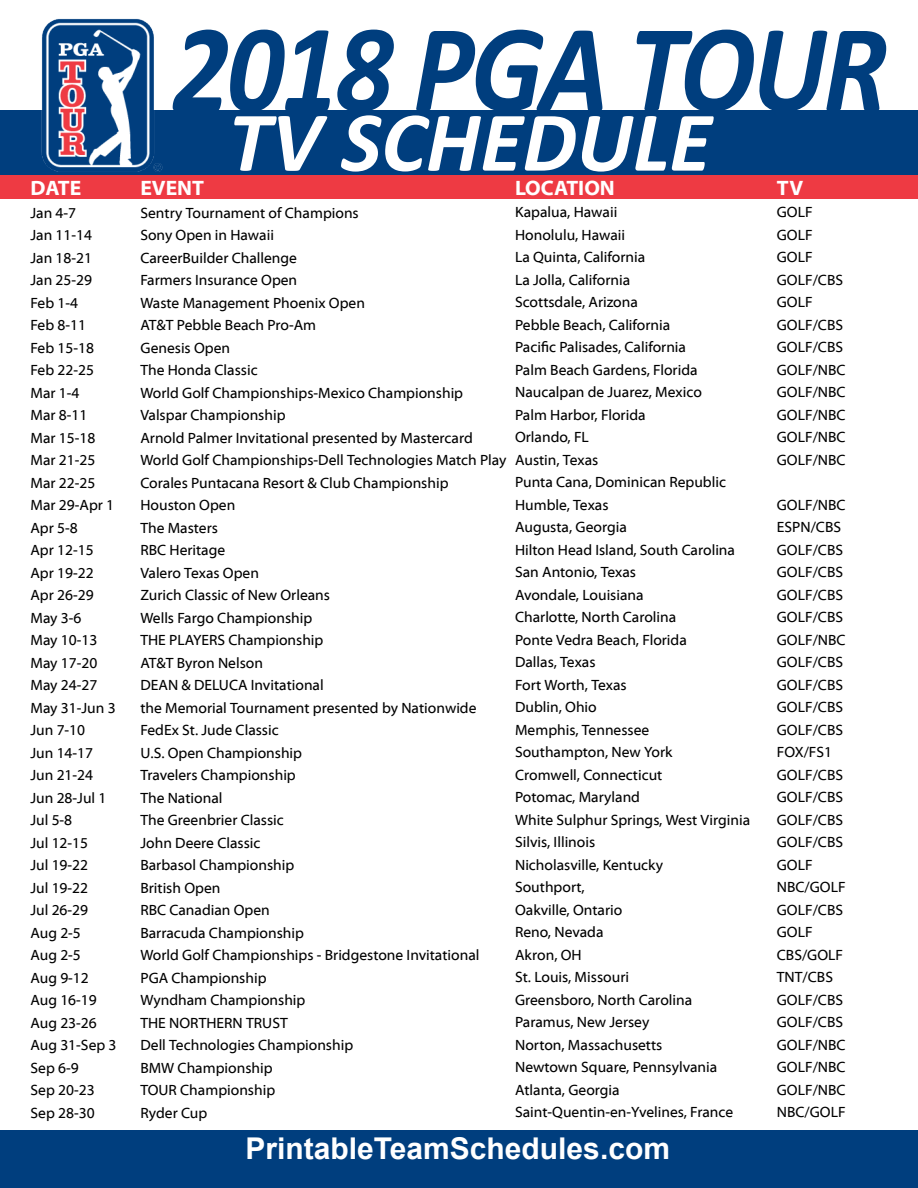
<style>
.page{position:relative;width:918px;height:1188px;background:#fff}
.page>*{position:absolute;margin:0;border:0;box-sizing:border-box;transform-origin:0 0}
.t1{font:italic 700 125.85px "Calibri";letter-spacing:-.025em;color:#003e7e;scale:.9 1}
.t2{font:italic 700 85.95px "Calibri";color:#fff}
.t3{font:italic 700 38.25px "Calibri";color:#fff;scale:.91 1}
.t4{font:700 30px "Arial";color:#fff}
.t5{font:700 21px "Myriad Web Pro";color:#fff}
.t6{font:15px/22.5px "Myriad Web Pro";color:#000}
.t7{font:15px/22.5px "Myriad Web Pro";color:#020202}
</style>
<div class="page">
<div style="left:0;top:1130px;width:918px;height:58px;background:#003e7e"></div>
<div style="left:0;top:111px;width:918px;height:85px;background:#003e7e"></div>
<div style="left:0;top:175px;width:918px;height:24px;background:#ee3a43"></div>
<img style="left:38px;top:18px;width:129px;height:154px">
<h1 class="t1" style="left:172px;top:-11px;width:796px">2018 PGA TOUR</h1>
<h2 class="t2" style="left:228px;top:88px;width:485px">TV SCHEDULE</h2>
<h3 class="t3" style="left:67px;top:126px;width:492px">NASCAR CUP SERIES SCHEDULE</h3>
<h3 class="t5" style="left:30px;top:176px;width:52px">DATE</h3>
<p class="t7" style="left:30px;top:202px;width:88px">Jan 4-7<br>Jan 11-14<br>Jan 18-21<br>Jan 25-29<br>Feb 1-4<br>Feb 8-11<br>Feb 15-18<br>Feb 22-25<br>Mar 1-4<br>Mar 8-11<br>Mar 15-18<br>Mar 21-25<br>Mar 22-25<br>Mar 29-Apr 1<br>Apr 5-8<br>Apr 12-15<br>Apr 19-22<br>Apr 26-29<br>May 3-6<br>May 10-13<br>May 17-20<br>May 24-27<br>May 31-Jun 3<br>Jun 7-10<br>Jun 14-17<br>Jun 21-24<br>Jun 28-Jul 1<br>Jul 5-8<br>Jul 12-15<br>Jul 19-22<br>Jul 19-22<br>Jul 26-29<br>Aug 2-5<br>Aug 2-5<br>Aug 9-12<br>Aug 16-19<br>Aug 23-26<br>Aug 31-Sep 3<br>Sep 6-9<br>Sep 20-23<br>Sep 28-30</p>
<h3 class="t5" style="left:515px;top:176px;width:101px">LOCATION</h3>
<p class="t6" style="left:515px;top:201px;width:237px">Kapalua, Hawaii<br>Honolulu, Hawaii<br>La Quinta, California<br>La Jolla, California<br>Scottsdale, Arizona<br>Pebble Beach, California<br>Pacific Palisades, California<br>Palm Beach Gardens, Florida<br>Naucalpan de Juarez, Mexico<br>Palm Harbor, Florida<br>Orlando, FL<br>Austin, Texas<br>Punta Cana, Dominican Republic<br>Humble, Texas<br>Augusta, Georgia<br>Hilton Head Island, South Carolina<br>San Antonio, Texas<br>Avondale, Louisiana<br>Charlotte, North Carolina<br>Ponte Vedra Beach, Florida<br>Dallas, Texas<br>Fort Worth, Texas<br>Dublin, Ohio<br>Memphis, Tennessee<br>Southampton, New York<br>Cromwell, Connecticut<br>Potomac, Maryland<br>White Sulphur Springs, West Virginia<br>Silvis, Illinois<br>Nicholasville, Kentucky<br>Southport,<br>Oakville, Ontario<br>Reno, Nevada<br>Akron, OH<br>St. Louis, Missouri<br>Greensboro, North Carolina<br>Paramus, New Jersey<br>Norton, Massachusetts<br>Newtown Square, Pennsylvania<br>Atlanta, Georgia<br>Saint-Quentin-en-Yvelines, France</p>
<h3 class="t5" style="left:140px;top:176px;width:65px">EVENT</h3>
<p class="t6" style="left:140px;top:202px;width:368px">Sentry Tournament of Champions<br>Sony Open in Hawaii<br>CareerBuilder Challenge<br>Farmers Insurance Open<br>Waste Management Phoenix Open<br>AT&amp;T Pebble Beach Pro-Am<br>Genesis Open<br>The Honda Classic<br>World Golf Championships-Mexico Championship<br>Valspar Championship<br>Arnold Palmer Invitational presented by Mastercard<br>World Golf Championships-Dell Technologies Match Play<br>Corales Puntacana Resort &amp; Club Championship<br>Houston Open<br>The Masters<br>RBC Heritage<br>Valero Texas Open<br>Zurich Classic of New Orleans<br>Wells Fargo Championship<br>THE PLAYERS Championship<br>AT&amp;T Byron Nelson<br>DEAN &amp; DELUCA Invitational<br>the Memorial Tournament presented by Nationwide<br>FedEx St. Jude Classic<br>U.S. Open Championship<br>Travelers Championship<br>The National<br>The Greenbrier Classic<br>John Deere Classic<br>Barbasol Championship<br>British Open<br>RBC Canadian Open<br>Barracuda Championship<br>World Golf Championships - Bridgestone Invitational<br>PGA Championship<br>Wyndham Championship<br>THE NORTHERN TRUST<br>Dell Technologies Championship<br>BMW Championship<br>TOUR Championship<br>Ryder Cup</p>
<h3 class="t4" style="left:245px;top:1129px;width:426px">PrintableTeamSchedules.com</h3>
<h3 class="t5" style="left:777px;top:176px;width:28px">TV</h3>
<p class="t6" style="left:777px;top:201px;width:70px">GOLF<br>GOLF<br>GOLF<br>GOLF/CBS<br>GOLF<br>GOLF/CBS<br>GOLF/CBS<br>GOLF/NBC<br>GOLF/NBC<br>GOLF/NBC<br>GOLF/NBC<br>GOLF/NBC</p>
<p class="t6" style="left:777px;top:494px;width:70px">GOLF/NBC<br>ESPN/CBS<br>GOLF/CBS<br>GOLF/CBS<br>GOLF/CBS<br>GOLF/CBS<br>GOLF/NBC<br>GOLF/CBS<br>GOLF/CBS<br>GOLF/CBS<br>GOLF/CBS<br>FOX/FS1<br>GOLF/CBS<br>GOLF/CBS<br>GOLF/CBS<br>GOLF/CBS<br>GOLF<br>NBC/GOLF<br>GOLF/CBS<br>GOLF<br>CBS/GOLF<br>TNT/CBS<br>GOLF/CBS<br>GOLF/CBS<br>GOLF/NBC<br>GOLF/NBC<br>GOLF/NBC<br>NBC/GOLF</p>
</div>
